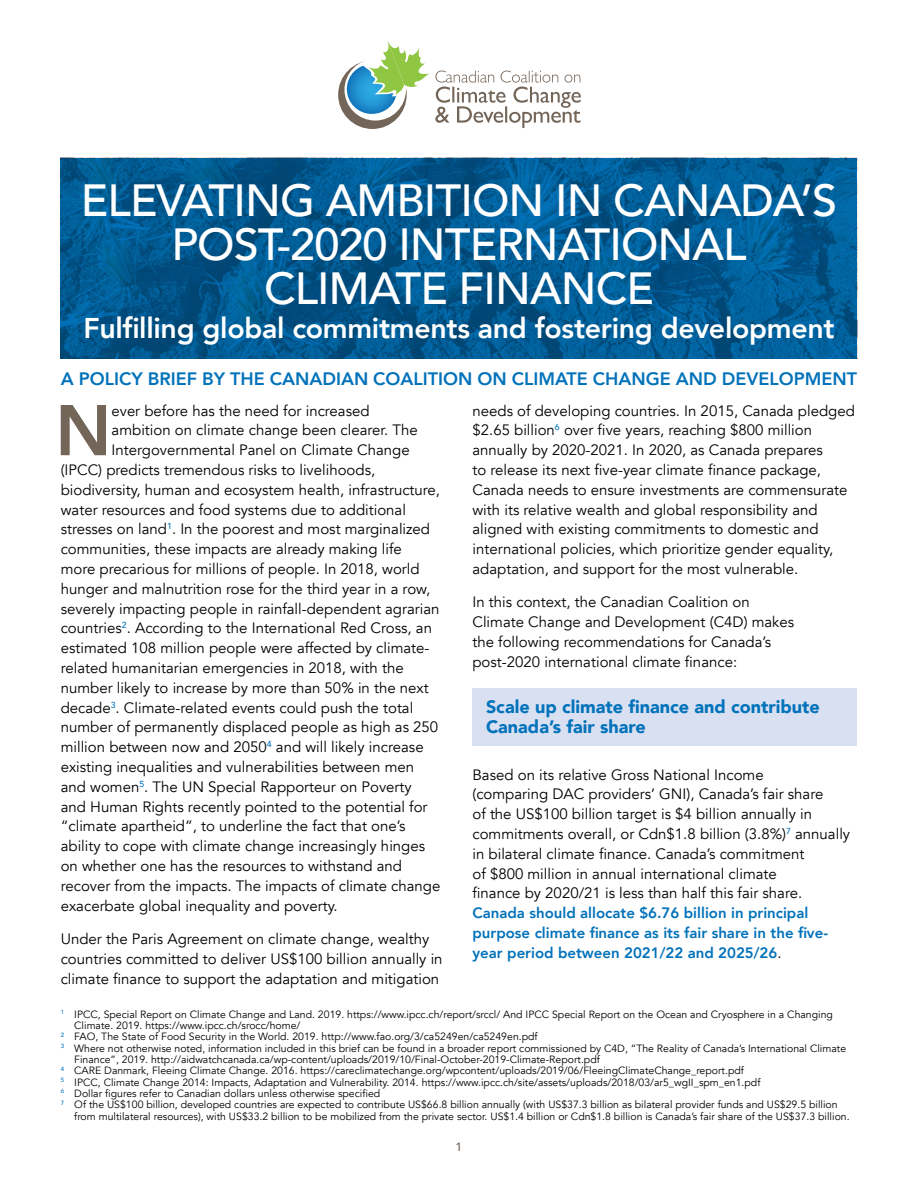
<style>
.page{position:relative;width:918px;height:1188px;background:#fff}
.page>*{position:absolute;margin:0;border:0;box-sizing:border-box;transform-origin:0 0}
.t1{font:800 70.95px "Avenir";color:#746559}
.t2{font:500 45px/43.5px "Avenir";letter-spacing:-.02em;color:#fff;text-align:center}
.t3{font:800 28.5px "Avenir";letter-spacing:-.01em;color:#fff}
.t4{font:800 18px "Avenir";color:#0272ba}
.t5{font:900 18px/19.5px "Avenir";color:#0272ba}
.t6{font:15px/19.8px "Avenir";color:#000}
.t7{font:800 15px/19.8px "Avenir";color:#0272ba}
.t8{font:500 12px "Avenir";color:#746559}
.t9{font:10.5px "Avenir";color:#000}
.s1{font-weight:400;color:#000}
</style>
<div class="page">
<div style="left:472px;top:688px;width:385px;height:58px;background:#d8e0f2"></div>
<img style="left:61px;top:158px;width:796px;height:200px">
<svg style="left:338px;top:60px;width:69px;height:69px"></svg>
<svg style="left:347px;top:40px;width:234px;height:88px"></svg>
<h2 class="t2" style="left:81px;top:177px;width:758px">ELEVATING AMBITION IN CANADA’S<br>POST-2020 INTERNATIONAL<br>CLIMATE FINANCE</h2>
<h3 class="t3" style="left:83px;top:306px;width:753px">Fulfilling global commitments and fostering development</h3>
<p class="t4" style="left:61px;top:364px;width:798px">A POLICY BRIEF BY THE CANADIAN COALITION ON CLIMATE CHANGE AND DEVELOPMENT</p>
<h1 class="t1" style="left:55px;top:375px;width:58px">N</h1>
<p class="t6" style="left:112px;top:401px;width:260px">ever before has the need for increased</p>
<p class="t6" style="left:112px;top:421px;width:308px">ambition on climate change been clearer. The</p>
<p class="t6" style="left:112px;top:440px;width:300px">Intergovernmental Panel on Climate Change</p>
<p class="t6" style="left:61px;top:460px;width:316px">(IPCC) predicts tremendous risks to livelihoods,</p>
<p class="t6" style="left:61px;top:480px;width:381px">biodiversity, human and ecosystem health, infrastructure,</p>
<p class="t6" style="left:61px;top:500px;width:347px">water resources and food systems due to additional</p>
<p class="t6" style="left:61px;top:520px;width:371px">stresses on land<sup>1</sup>. In the poorest and most marginalized</p>
<p class="t6" style="left:61px;top:539px;width:343px">communities, these impacts are already making life</p>
<p class="t6" style="left:61px;top:559px;width:360px">more precarious for millions of people. In 2018, world</p>
<p class="t6" style="left:61px;top:579px;width:371px">hunger and malnutrition rose for the third year in a row,</p>
<p class="t6" style="left:61px;top:599px;width:380px">severely impacting people in rainfall-dependent agrarian</p>
<p class="t6" style="left:61px;top:619px;width:373px">countries<sup>2</sup>. According to the International Red Cross, an</p>
<p class="t6" style="left:61px;top:638px;width:370px">estimated 108 million people were affected by climate-</p>
<p class="t6" style="left:61px;top:658px;width:345px">related humanitarian emergencies in 2018, with the</p>
<p class="t6" style="left:61px;top:678px;width:370px">number likely to increase by more than 50% in the next</p>
<p class="t6" style="left:61px;top:698px;width:354px">decade<sup>3</sup>. Climate-related events could push the total</p>
<p class="t6" style="left:61px;top:718px;width:379px">number of permanently displaced people as high as 250</p>
<p class="t6" style="left:61px;top:737px;width:364px">million between now and 2050<sup>4</sup> and will likely increase</p>
<p class="t6" style="left:61px;top:757px;width:355px">existing inequalities and vulnerabilities between men</p>
<p class="t6" style="left:61px;top:777px;width:353px">and women<sup>5</sup>. The UN Special Rapporteur on Poverty</p>
<p class="t6" style="left:61px;top:797px;width:368px">and Human Rights recently pointed to the potential for</p>
<p class="t6" style="left:61px;top:817px;width:346px">“climate apartheid”, to underline the fact that one’s</p>
<p class="t6" style="left:61px;top:836px;width:366px">ability to cope with climate change increasingly hinges</p>
<p class="t6" style="left:61px;top:856px;width:343px">on whether one has the resources to withstand and</p>
<p class="t6" style="left:61px;top:876px;width:381px">recover from the impacts. The impacts of climate change</p>
<p class="t6" style="left:61px;top:896px;width:278px">exacerbate global inequality and poverty.</p>
<p class="t6" style="left:61px;top:929px;width:383px">Under the Paris Agreement on climate change, wealthy countries committed to deliver US$100 billion annually in climate finance to support the adaptation and mitigation</p>
<p class="t6" style="left:472px;top:401px;width:384px">needs of developing countries. In 2015, Canada pledged $2.65 billion<sup>6</sup> over five years, reaching $800 million annually by 2020-2021. In 2020, as Canada prepares<br>to release its next five-year climate finance package, Canada needs to ensure investments are commensurate with its relative wealth and global responsibility and aligned with existing commitments to domestic and international policies, which prioritize gender equality, adaptation, and support for the most vulnerable.</p>
<p class="t6" style="left:473px;top:593px;width:323px">In this context, the Canadian Coalition on Climate Change and Development (C4D) makes the following recommendations for Canada’s post-2020 international climate finance:</p>
<p class="t5" style="left:486px;top:697px;width:335px">Scale up climate finance and contribute<br>Canada’s fair share</p>
<p class="t6" style="left:472px;top:765px;width:379px">Based on its relative Gross National Income<br>(comparing DAC providers’ GNI), Canada’s fair share<br>of the US$100 billion target is $4 billion annually in commitments overall, or Cdn$1.8 billion (3.8%)<sup>7</sup> annually in bilateral climate finance. Canada’s commitment<br>of $800 million in annual international climate<br>finance by 2020/21 is less than half this fair share.</p>
<p class="t7" style="left:472px;top:903px;width:357px">Canada should allocate $6.76 billion in principal purpose climate finance as its fair share in the five&shy;year period between 2021/22 and 2025/26<span class="s1">.</span></p>
<p class="t9" style="left:61px;top:1008px;width:774px"><sup>1</sup> IPCC, Special Report on Climate Change and Land. 2019. https://www.ipcc.ch/report/srccl/ And IPCC Special Report on the Ocean and Cryosphere in a Changing</p>
<p class="t9" style="left:74px;top:1019px;width:228px">Climate. 2019. https://www.ipcc.ch/srocc/home/</p>
<p class="t9" style="left:61px;top:1030px;width:478px"><sup>2</sup> FAO, The State of Food Security in the World. 2019. http://www.fao.org/3/ca5249en/ca5249en.pdf</p>
<p class="t9" style="left:61px;top:1042px;width:787px"><sup>3</sup> Where not otherwise noted, information included in this brief can be found in a broader report commissioned by C4D, “The Reality of Canada’s International Climate</p>
<p class="t9" style="left:74px;top:1053px;width:527px">Finance”, 2019. http://aidwatchcanada.ca/wp-content/uploads/2019/10/Final-October-2019-Climate-Report.pdf</p>
<p class="t9" style="left:61px;top:1064px;width:685px"><sup>4</sup> CARE Danmark, Fleeing Climate Change. 2016. https://careclimatechange.org/wpcontent/uploads/2019/06/FleeingClimateChange_report.pdf</p>
<p class="t9" style="left:61px;top:1076px;width:701px"><sup>5</sup> IPCC, Climate Change 2014: Impacts, Adaptation and Vulnerability. 2014. https://www.ipcc.ch/site/assets/uploads/2018/03/ar5_wgII_spm_en1.pdf</p>
<p class="t9" style="left:61px;top:1087px;width:321px"><sup>6</sup> Dollar figures refer to Canadian dollars unless otherwise specified</p>
<p class="t9" style="left:61px;top:1098px;width:778px"><sup>7</sup> Of the US$100 billion, developed countries are expected to contribute US$66.8 billion annually (with US$37.3 billion as bilateral provider funds and US$29.5 billion</p>
<p class="t9" style="left:74px;top:1110px;width:777px">from multilateral resources), with US$33.2 billion to be mobilized from the private sector. US$1.4 billion or Cdn$1.8 billion is Canada’s fair share of the US$37.3 billion.</p>
<p class="t8" style="left:456px;top:1137px;width:8px">1</p>
</div>
